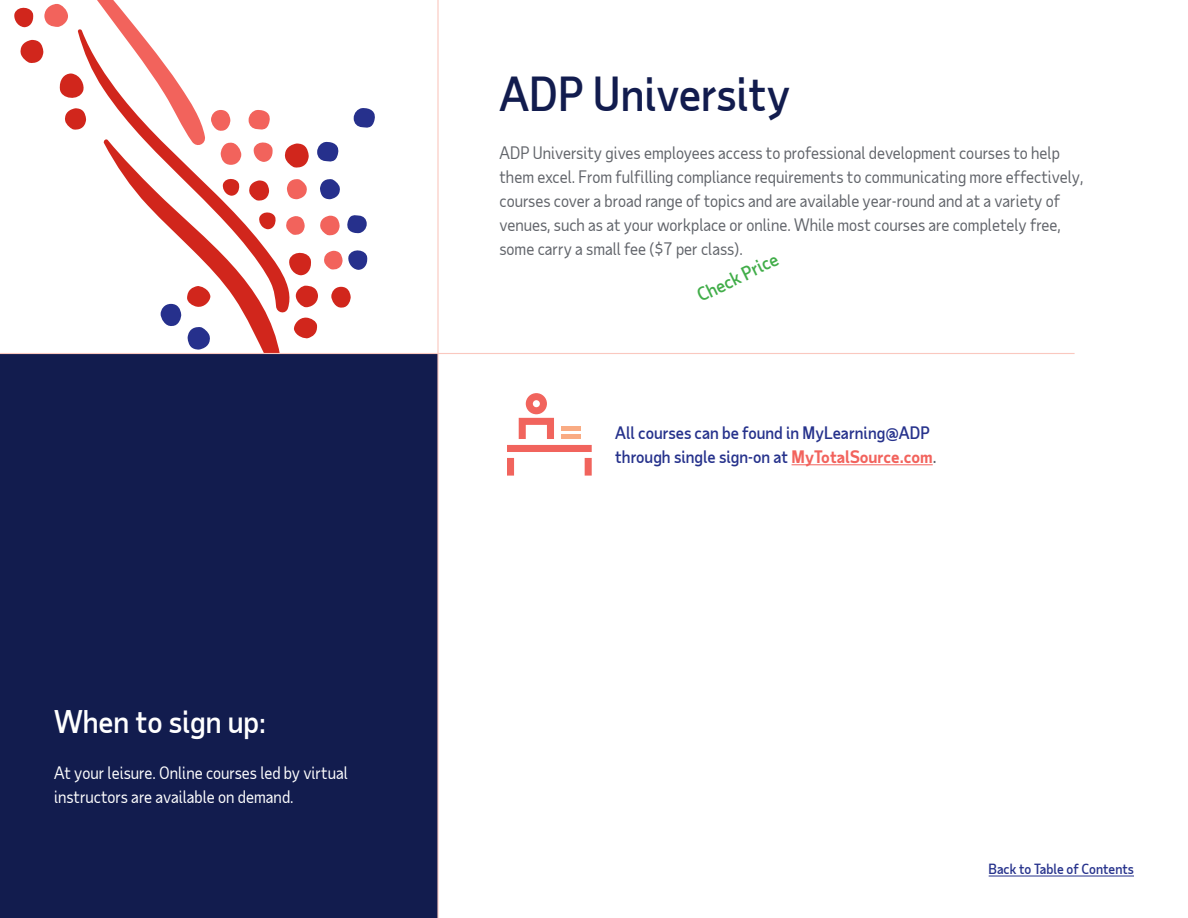
<style>
.page{position:relative;width:1188px;height:918px;background:#fff}
.page>*{position:absolute;margin:0;border:0;box-sizing:border-box;transform-origin:0 0}
.t1{font:500 45px "Taub Sans";color:#121c4e}
.t2{font:500 30px "Taub Sans";color:#fff}
.t3{font:500 18px "Taub Sans";color:#41ad49}
.t4{font:16.5px/24px "Taub Sans";color:#61646a}
.t5{font:500 16.5px/24px "Taub Sans";color:#26328c}
.t6{font:16.5px/24px "Taub Sans";color:#fff}
.t7{font:500 13.5px "Taub Sans";color:#26328c}
.s1{font-weight:700;color:#f2635d}
.s2{color:#61646a}
</style>
<div class="page">
<div style="left:44px;top:4px;width:24px;height:23px;background:#f2635c;border-radius:11px"></div>
<svg style="left:14px;top:7px;width:20px;height:20px"></svg>
<svg style="left:20px;top:40px;width:23px;height:23px"></svg>
<svg style="left:59px;top:1px;width:316px;height:352px"></svg>
<div style="left:0;top:354px;width:438px;height:564px;background:#121c4e"></div>
<hr style="left:792px;top:465px;width:141px;height:1px;background:#f2635d">
<hr style="left:437px;top:0;width:2px;height:918px;background:#fac8bf">
<hr style="left:989px;top:876px;width:145px;height:1px;background:#26328c">
<svg style="left:507px;top:393px;width:85px;height:83px"></svg>
<hr style="left:561px;top:434px;width:20px;height:4px;background:#f9ab83">
<hr style="left:562px;top:427px;width:19px;height:4px;background:#f9ab83">
<hr style="left:0;top:353px;width:1075px;height:1px;background:#fac8bf">
<h2 class="t2" style="left:54px;top:702px;width:214px">When to sign up:</h2>
<p class="t6" style="left:54px;top:760px;width:295px">At your leisure. Online courses led by virtual instructors are available on demand.</p>
<h1 class="t1" style="left:500px;top:65px;width:292px">ADP University</h1>
<p class="t4" style="left:500px;top:140px;width:585px">ADP University gives employees access to professional development courses to help them excel. From fulfilling compliance requirements to communicating more effectively, courses cover a broad range of topics and are available year-round and at a variety of venues, such as at your workplace or online. While most courses are completely free, some carry a small fee ($7 per class).</p>
<p class="t3" style="left:693px;top:286px;width:89px;rotate:-26deg">Check Price</p>
<p class="t5" style="left:615px;top:420px;width:323px">All courses can be found in MyLearning@ADP through single sign-on at <span class="s1">MyTotalSource.com</span><span class="s2">.</span></p>
<p class="t7" style="left:989px;top:860px;width:147px">Back to Table of Contents</p>
</div>
